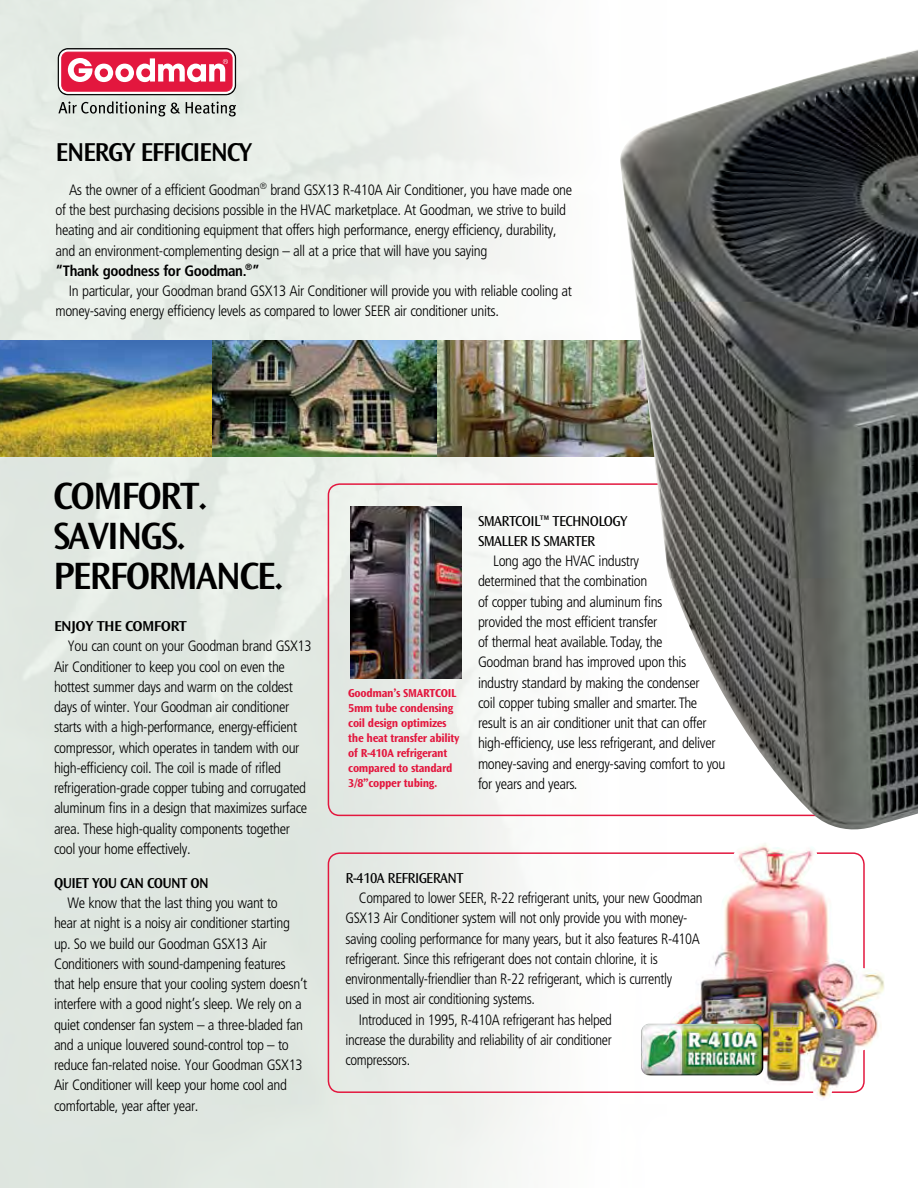
<style>
.page{position:relative;width:918px;height:1188px;background:#fff}
.page>*{position:absolute;margin:0;border:0;box-sizing:border-box;transform-origin:0 0}
.t1{font:39.75px/39.8px "Ocean Sans MM 512 475";letter-spacing:-.05em;color:#000}
.t2{font:27px "Ocean Sans MM 512 475";letter-spacing:-.05em;color:#000}
.t3{font:300 condensed 15px/20.2px "Frutiger";letter-spacing:-.025em;color:#000}
.t4{font:15px/20.2px "Ocean Sans Std";letter-spacing:-.04em;color:#000}
.t5{font:15px "Ocean Sans MM 512 475";letter-spacing:-.04em;color:#000}
.t6{font:15px "Ocean Sans MM 512 475";letter-spacing:-.04em;color:#000;scale:1.1 1}
.t7{font:700 12px/15px "Ocean Sans Std";letter-spacing:-.025em;color:#e3173e}
.s1{font-weight:700}
</style>
<div class="page">
<img style="left:0;top:0;width:667px;height:1188px">
<div style="left:328px;top:852px;width:537px;height:241px;border:2px solid #e3173e;border-radius:11px"></div>
<svg style="left:58px;top:48px;width:178px;height:47px"></svg>
<svg style="left:58px;top:101px;width:122px;height:15px"></svg>
<svg style="left:186px;top:102px;width:50px;height:14px"></svg>
<img style="left:667px;top:843px;width:215px;height:256px">
<img style="left:350px;top:507px;width:111px;height:172px">
<img style="left:212px;top:340px;width:225px;height:117px">
<img style="left:0;top:340px;width:212px;height:117px">
<img style="left:437px;top:340px;width:180px;height:117px">
<img style="left:617px;top:49px;width:301px;height:792px">
<img style="left:641px;top:1024px;width:122px;height:51px">
<h2 class="t2" style="left:56px;top:137px;width:198px">ENERGY EFFICIENCY</h2>
<p class="t3" style="left:56px;top:180px;width:518px;text-indent:13px">As the owner of a efficient Goodman<sup>®</sup> brand GSX13 R-410A Air Conditioner, you have made one of the best purchasing decisions possible in the HVAC marketplace. At Goodman, we strive to build heating and air conditioning equipment that offers high performance, energy efficiency, durability, and an environment-complementing design – all at a price that will have you saying<br><span class="s1">“Thank goodness for Goodman.</span><sup>®</sup><span class="s1">”</span></p>
<p class="t3" style="left:55px;top:281px;width:518px;text-indent:14px">In particular, your Goodman brand GSX13 Air Conditioner will provide you with reliable cooling at money-saving energy efficiency levels as compared to lower SEER air conditioner units.</p>
<h1 class="t1" style="left:53px;top:477px;width:157px">COMFORT.<br>SAVINGS.<br>PERFORM</h1>
<h1 class="t1" style="left:196px;top:556px;width:90px">ANCE.</h1>
<p class="t6" style="left:54px;top:618px;width:74px">ENJOY THE COMFORT</p>
<p class="t3" style="left:54px;top:636px;width:259px;text-indent:14px">You can count on your Goodman brand GSX13<br>Air Conditioner to keep you cool on even the hottest summer days and warm on the coldest days of winter. Your Goodman air conditioner starts with a high-performance, energy-efficient compressor, which operates in tandem with our high-efficiency coil. The coil is made of rifled refrigeration-grade copper tubing and corrugated aluminum fins in a design that maximizes surface area. These high-quality components together cool your home effectively.</p>
<p class="t5" style="left:54px;top:875px;width:156px">QUIET YOU CAN COUNT ON</p>
<p class="t3" style="left:54px;top:893px;width:255px;text-indent:14px">We know that the last thing you want to<br>hear at night is a noisy air conditioner starting up. So we build our Goodman GSX13 Air Conditioners with sound-dampening features that help ensure that your cooling system doesn’t interfere with a good night’s sleep. We rely on a quiet condenser fan system – a three-bladed fan and a unique louvered sound-control top – to reduce fan-related noise. Your Goodman GSX13<br>Air Conditioner will keep your home cool and comfortable, year after year.</p>
<p class="t7" style="left:348px;top:686px;width:113px">Goodman’s SmartCoil<br>5mm tube condensing coil design optimizes the heat transfer ability of R-410A refrigerant compared to standard<br>3/8”copper tubing.</p>
<p class="t4" style="left:478px;top:511px;width:151px">SMARTCOIL™ TECHNOLOGY<br>SMALLER</p>
<p class="t4" style="left:531px;top:531px;width:22px">IS SMARTER</p>
<p class="t3" style="left:478px;top:551px;width:249px;text-indent:15px">Long ago the HVAC industry<br>determined that the combination<br>of copper tubing and aluminum fins<br>provided the most efficient transfer<br>of thermal heat available. Today, the<br>Goodman brand has improved upon this industry standard by making the condenser<br>coil copper tubing smaller and smarter. The result is an air conditioner unit that can offer high-efficiency, use less refrigerant, and deliver money-saving and energy-saving comfort to you for years and years.</p>
<p class="t4" style="left:345px;top:868px;width:120px">R-410A REFRIGERANT</p>
<p class="t3" style="left:359px;top:888px;width:345px">Compared to lower SEER, R-22 refrigerant units, your new Goodman</p>
<p class="t3" style="left:345px;top:908px;width:344px">GSX13 Air Conditioner system will not only provide you with money-</p>
<p class="t3" style="left:345px;top:929px;width:356px">saving cooling performance for many years, but it also features R-410A</p>
<p class="t3" style="left:345px;top:949px;width:314px">refrigerant. Since this refrigerant does not contain chlorine, it is</p>
<p class="t3" style="left:345px;top:969px;width:328px">environmentally-friendlier than R-22 refrigerant, which is currently</p>
<p class="t3" style="left:345px;top:989px;width:191px">used in most air conditioning systems.</p>
<p class="t3" style="left:359px;top:1010px;width:255px">Introduced in 1995, R-410A refrigerant has helped</p>
<p class="t3" style="left:345px;top:1030px;width:268px">increase the durability and reliability of air conditioner</p>
<p class="t3" style="left:345px;top:1050px;width:66px">compressors.</p>
</div>
